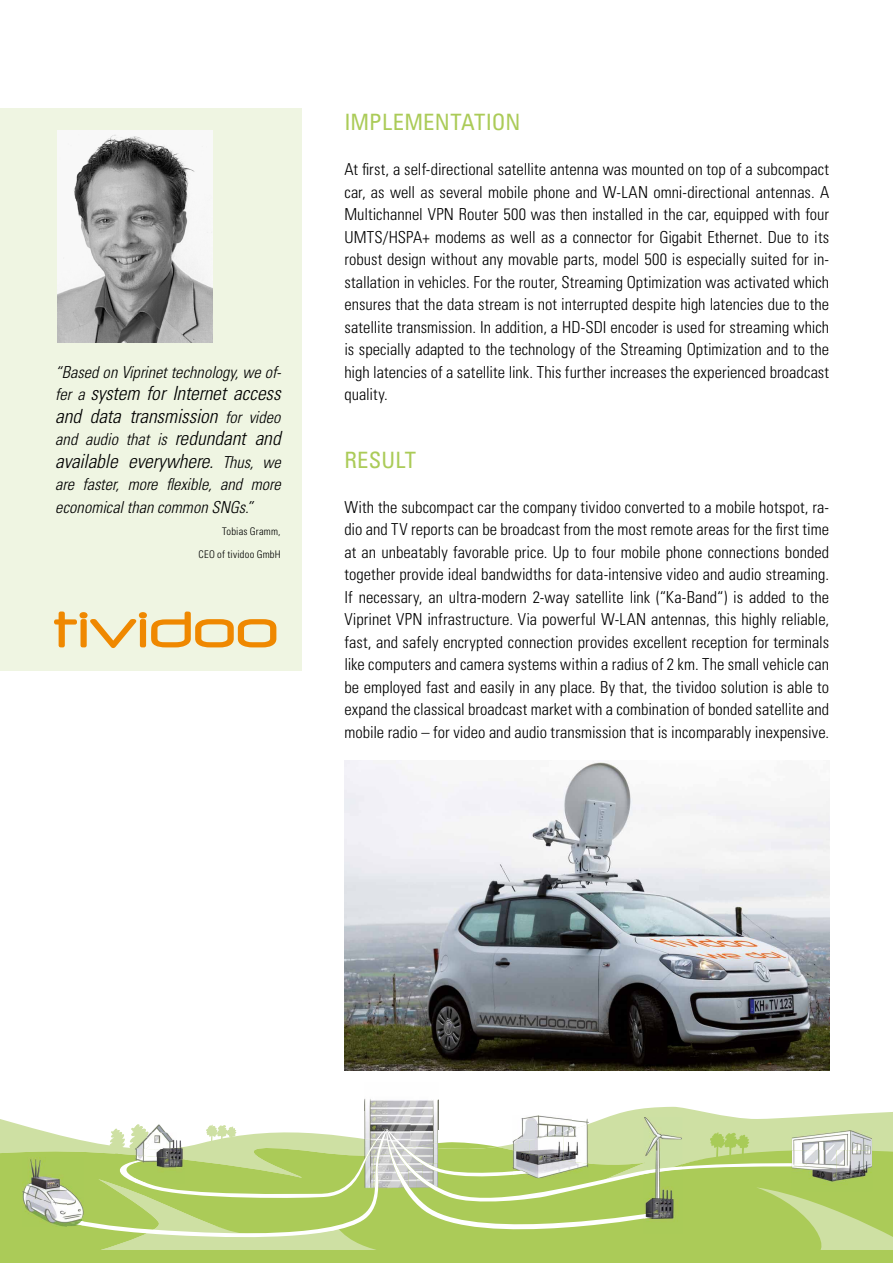
<style>
.page{position:relative;width:893px;height:1263px;background:#fff}
.page>*{position:absolute;margin:0;border:0;box-sizing:border-box;transform-origin:0 0}
.t1{font:condensed 22.5px "Univers LT Std";letter-spacing:.015em;color:#abcb58}
.t2{font:italic 300 condensed 19.5px/22.5px "Univers LT Std";letter-spacing:-.005em;color:#000}
.t3{font:300 condensed 16.5px/22.5px "Univers LT Std";color:#000;text-align:justify}
.t4{font:italic 300 condensed 16.5px/22.5px "Univers LT Std";color:#000}
.t5{font:300 condensed 10.5px/22.5px "Univers LT Std";letter-spacing:.02em;color:#000;text-align:right}
.s1{font-size:16.5px}
.s2{font-size:19.5px}
</style>
<div class="page">
<svg style="left:0;top:1100px;width:893px;height:150px"></svg>
<img style="left:792px;top:1130px;width:80px;height:61px">
<img style="left:792px;top:1163px;width:18px;height:3px">
<img style="left:512px;top:1115px;width:60px;height:24px">
<img style="left:572px;top:1115px;width:17px;height:9px">
<img style="left:512px;top:1139px;width:17px;height:2px">
<img style="left:563px;top:1124px;width:26px;height:26px">
<img style="left:529px;top:1132px;width:35px;height:18px">
<img style="left:512px;top:1141px;width:17px;height:9px">
<img style="left:512px;top:1150px;width:77px;height:28px">
<img style="left:512px;top:1170px;width:16px;height:5px">
<div style="left:0;top:1250px;width:893px;height:13px;background:#abcb58"></div>
<div style="left:0;top:108px;width:302px;height:562px;background:#eff5e2"></div>
<img style="left:58px;top:130px;width:154px;height:213px">
<img style="left:54px;top:611px;width:222px;height:37px">
<img style="left:344px;top:760px;width:485px;height:311px">
<p class="t4" style="left:55px;top:361px;width:227px">“Based on Viprinet technology, we of-</p>
<p class="t2" style="left:55px;top:382px;width:227px"><span class="s1">fer a</span> system for Internet access and data transmission <span class="s1">for video</span></p>
<p class="t4" style="left:55px;top:428px;width:227px">and audio that is <span class="s2">redundant and</span></p>
<p class="t2" style="left:55px;top:450px;width:227px">available everywhere. <span class="s1">Thus, we</span></p>
<p class="t4" style="left:55px;top:473px;width:227px">are faster, more flexible, and more economical than common SNGs.”</p>
<p class="t5" style="left:199px;top:520px;width:84px">Tobias Gramm,<br>CEO of tividoo GmbH</p>
<h1 class="t1" style="left:344px;top:108px;width:21px">IMPL</h1>
<h1 class="t1" style="left:393px;top:108px;width:105px">EMENTATION</h1>
<p class="t3" style="left:344px;top:158px;width:486px">At first, a self-directional satellite antenna was mounted on top of a subcompact car, as well as several mobile phone and W-LAN omni-directional antennas. A Multichannel VPN Router 500 was then installed in the car, equipped with four UMTS/HSPA+ modems as well as a connector for Gigabit Ethernet. Due to its robust design without any movable parts, model 500 is especially suited for in&shy;stallation in vehicles. For the router, Streaming Optimization was activated which ensures that the data stream is not interrupted despite high latencies due to the satellite transmission. In addition, a HD-SDI encoder is used for streaming which is specially adapted to the technology of the Streaming Optimization and to the high latencies of a satellite link. This further increases the experienced broadcast quality.</p>
<h1 class="t1" style="left:344px;top:445px;width:73px">RESULT</h1>
<p class="t3" style="left:344px;top:495px;width:486px">With the subcompact car the company tividoo converted to a mobile hotspot, ra&shy;dio and TV reports can be broadcast from the most remote areas for the first time at an unbeatably favorable price. Up to four mobile phone connections bonded together provide ideal bandwidths for data-intensive video and audio streaming.<br>If necessary, an ultra-modern 2-way satellite link (“Ka-Band“) is added to the Viprinet VPN infrastructure. Via powerful W-LAN antennas, this highly reliable, fast, and safely encrypted connection provides excellent reception for terminals like computers and camera systems within a radius of 2 km. The small vehicle can be employed fast and easily in any place. By that, the tividoo solution is able to expand the classical broadcast market with a combination of bonded satellite and mobile radio – for video and audio transmission that is incomparably inexpensive.</p>
</div>
